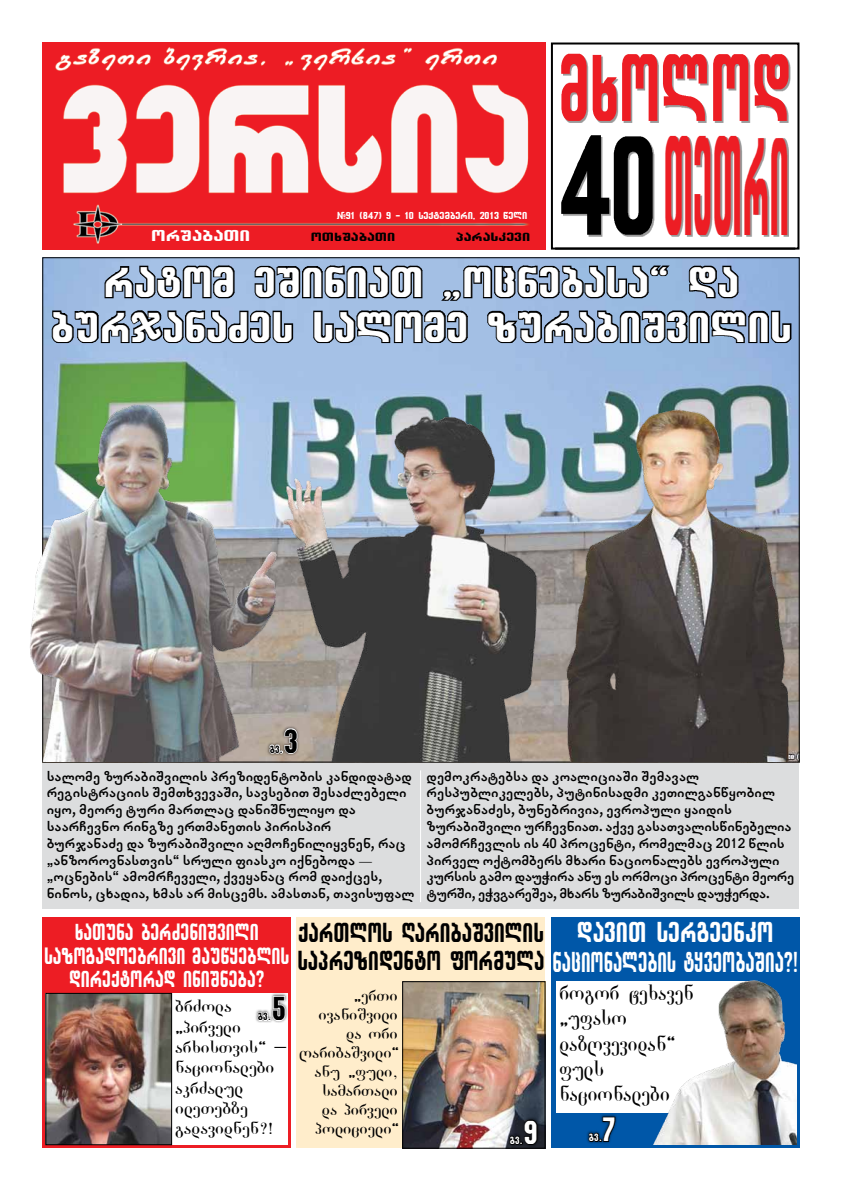
<style>
.page{position:relative;width:842px;height:1191px;background:#fff}
.page>*{position:absolute;margin:0;border:0;box-sizing:border-box;transform-origin:0 0}
.t1{font:144.1px "GEO Balav Mtavr";color:#ed1d24;scale:.27 1}
.t2{font:97.1px "GEO Balav Mtavr";letter-spacing:-.005em;color:#ed1d24;scale:.6 1}
.t3{font:43.4px/44.8px "GEO Balav Mtavr";color:#fff;text-align:center}
.t4{font:29.3px/29.4px "GEO Balav Mtavr";color:#fff;text-align:center;scale:.8 1}
.t5{font:28.5px "Sakar Mtavr";color:#000}
.t6{font:28.5px "Sakar Mtavr";color:#fff}
.t7{font:28px/28px "GEO Balav Mtavr";color:#000;scale:.74 1}
.t8{font:24px/24px "GEO Balav Mtavr";color:#fff;text-align:center;scale:.73 1}
.t9{font:21.1px/25.3px "GEO Bodoni";color:#000;scale:.9 1}
.t10{font:16.9px/20.3px "GEO Bodoni";color:#000}
.t11{font:16.1px "GEO Balav Mtavr";color:#fff;scale:1.28 1}
.t12{font:15.8px/19px "GEO Bodoni";color:#000;text-align:right}
.t13{font:700 14px/16.8px "Kolhety";color:#000}
.t14{font:12.2px "GEO Balav Mtavr";color:#000;scale:1.28 1}
.t15{font:10.2px "Balav Mtavr";color:#fff}
.t16{font:9px "Sakar Mtavr";color:#000}
.t17{font:9px "Sakar Mtavr";color:#fff}
.s1{font-size:144.6px;color:#000}
.s2{font-family:"GEO Balav Mtavr"}
</style>
<div class="page">
<div style="left:297px;top:917px;width:248px;height:231px;background:#ffedcb"></div>
<div style="left:42px;top:917px;width:249px;height:231px;background:#ed1d24"></div>
<div style="left:551px;top:917px;width:248px;height:231px;background:#0057a8"></div>
<div style="left:163px;top:993px;width:124px;height:151px;background:#fff"></div>
<div style="left:42px;top:761px;width:757px;height:148px;background:#dcddde"></div>
<div style="left:551px;top:42px;width:248px;height:207px;border:2px solid #000"></div>
<img style="left:42px;top:42px;width:503px;height:207px">
<hr style="left:555px;top:247px;width:240px;height:2px;background:#000">
<img style="left:44px;top:259px;width:753px;height:143px">
<img style="left:30px;top:390px;width:272px;height:371px">
<img style="left:556px;top:402px;width:243px;height:359px">
<svg style="left:103px;top:264px;width:133px;height:35px;background:#5c6c80"></svg>
<svg style="left:253px;top:264px;width:171px;height:35px;background:#57667a"></svg>
<svg style="left:438px;top:264px;width:235px;height:38px;background:#657891"></svg>
<svg style="left:687px;top:264px;width:53px;height:35px;background:#586981"></svg>
<svg style="left:50px;top:309px;width:244px;height:35px;background:#5d6d83"></svg>
<svg style="left:311px;top:309px;width:158px;height:35px;background:#5b6b80"></svg>
<svg style="left:486px;top:309px;width:307px;height:35px;background:#57687e"></svg>
<img style="left:270px;top:402px;width:286px;height:359px">
<hr style="left:420px;top:770px;width:1px;height:132px;background:#fff">
<img style="left:48px;top:995px;width:122px;height:147px">
<div style="left:46px;top:993px;width:126px;height:151px;border:1px solid #000"></div>
<div style="left:557px;top:981px;width:197px;height:131px;background:#fff"></div>
<img style="left:642px;top:980px;width:154px;height:164px">
<img style="left:404px;top:983px;width:139px;height:163px">
<div style="left:402px;top:981px;width:143px;height:167px;border:1px solid #000"></div>
<div style="left:266px;top:725px;width:34px;height:31px;background:#000;opacity:.75"></div>
<svg style="left:269px;top:727px;width:29px;height:36px"></svg>
<div style="left:254px;top:992px;width:34px;height:31px;background:#000;opacity:.75"></div>
<svg style="left:257px;top:995px;width:29px;height:28px"></svg>
<div style="left:506px;top:1116px;width:34px;height:31px;background:#000;opacity:.75"></div>
<svg style="left:509px;top:1119px;width:29px;height:30px"></svg>
<div style="left:586px;top:1113px;width:32px;height:31px;background:#000;opacity:.75"></div>
<svg style="left:588px;top:1116px;width:28px;height:28px"></svg>
<div style="left:667px;top:137px;width:122px;height:99px;background:#000;opacity:.4"></div>
<div style="left:563px;top:137px;width:91px;height:99px;background:#000;opacity:.4"></div>
<div style="left:563px;top:55px;width:227px;height:67px;background:#000;opacity:.4"></div>
<h2 class="t2" style="left:559px;top:31px;width:389px">MXOLOD</h2>
<h1 class="t1" style="left:558px;top:101px;width:860px"><span class="s1">40</span>TETRI</h1>
<p class="t15" style="left:337px;top:209px;width:192px">#91 (847) 9 - 10 SEQTEMBERI, 2013 WELI</p>
<p class="t11" style="left:151px;top:226px;width:79px">ORSABATI</p>
<p class="t14" style="left:311px;top:229px;width:68px">OTXSABATI</p>
<p class="t14" style="left:456px;top:229px;width:60px">PARASKEVI</p>
<h3 class="t3" style="left:51px;top:259px;width:743px">RATOM ESINIAT `OCNEBASA~ DA<br>BURJANAZES SALOME ZURABISVILIS</h3>
<h3 class="t5" style="left:283px;top:726px;width:18px">3</h3>
<p class="t16" style="left:270px;top:744px;width:14px">GV.</p>
<p class="t13" style="left:47px;top:768px;width:369px">SALOME ZURABISVILIS PREZIDENTOBIS KANDIDATAD REGISTRACIIS SEMTXVEVASI, SAVSEBIT SESAZLEBELI IYO, MEORE TURI MARTLAC DANISNULIYO DA SAARCEVNO RINGZE ERTMANETIS PIRISPIR<br>BURJANAZE DA ZURABISVILI ARMOCENILIYVNEN, RAC `ANZOROVNASTVIS~ SRULI FIASKO IQNEBODA _ `OCNEBIS~ AMOMRCEVELI, QVEYANAC ROM DAIQCES, NINOS, CXADIA, XMAS AR MISCEMS. AMASTAN, TAVISUFAL</p>
<p class="t13" style="left:427px;top:768px;width:369px">DEMOKRATEBSA DA KOALICIASI SEMAVAL RESPUBLIKELEBS, PUTINISADMI KETILGANWYOBIL BURJANAZES, BUNEBRIVIA, EVROPULI YAIDIS ZURABISVILI URCEVNIAT. AQVE GASATVALISWINEBELIA AMOMRCEVLIS IS 40 PROCENTI, ROMELMAC 2012 WLIS PIRVEL OQTOMBERS MXARI NACIONALEBS EVROPULI KURSIS GAMO DAUWIRA ANU ES ORMOCI PROCENTI MEORE TURSI, EWVGARESEA, MXARS ZURABISVILS DAUWERDA.</p>
<h3 class="t8" style="left:44px;top:919px;width:338px">XATUNA BERZENISVILI<br>SAZOGADOEBRIVI MAUWYEBLIS<br>DIREQTORAD INISNEBA?</h3>
<p class="t10" style="left:176px;top:997px;width:113px">BRZOLA <span class="s2">`</span>PIRVELI<br>ARXISTVIS<span class="s2">~ _<br></span>NACIONALEBI<br>AKRZALUL<br>ILETEBZE<br>GADAVIDNEN?!</p>
<h3 class="t4" style="left:553px;top:917px;width:308px">DAVIT SERGEENKO<br>NACIONALEBIS TYVEOBASIA?!</h3>
<h3 class="t9" style="left:560px;top:981px;width:151px">ROGOR TEXAVEN <span class="s2">`</span>UFASO<br>DAZRVEVIDAN<span class="s2">~<br></span>FULS<br>NACIONALEBI</h3>
<h3 class="t7" style="left:297px;top:918px;width:335px">QARTLOS RARIBASVILIS<br>SAPREZIDENTO FORMULA</h3>
<p class="t12" style="left:300px;top:986px;width:101px"><span class="s2">`</span>ERTI<br>IVANISVILI<br>DA ORI<br>RARIBASVILI<span class="s2">~<br></span>ANU <span class="s2">`</span>FULI,<br>SAMARTALI<br>DA PIRVELI<br>POLICIELI<span class="s2">~</span></p>
<h3 class="t5" style="left:271px;top:993px;width:18px">5</h3>
<p class="t16" style="left:258px;top:1011px;width:14px">GV.</p>
<h3 class="t6" style="left:602px;top:1114px;width:16px">7</h3>
<h3 class="t6" style="left:523px;top:1117px;width:18px">9</h3>
<p class="t17" style="left:589px;top:1132px;width:14px">GV.</p>
<p class="t17" style="left:510px;top:1135px;width:14px">GV.</p>
</div>
